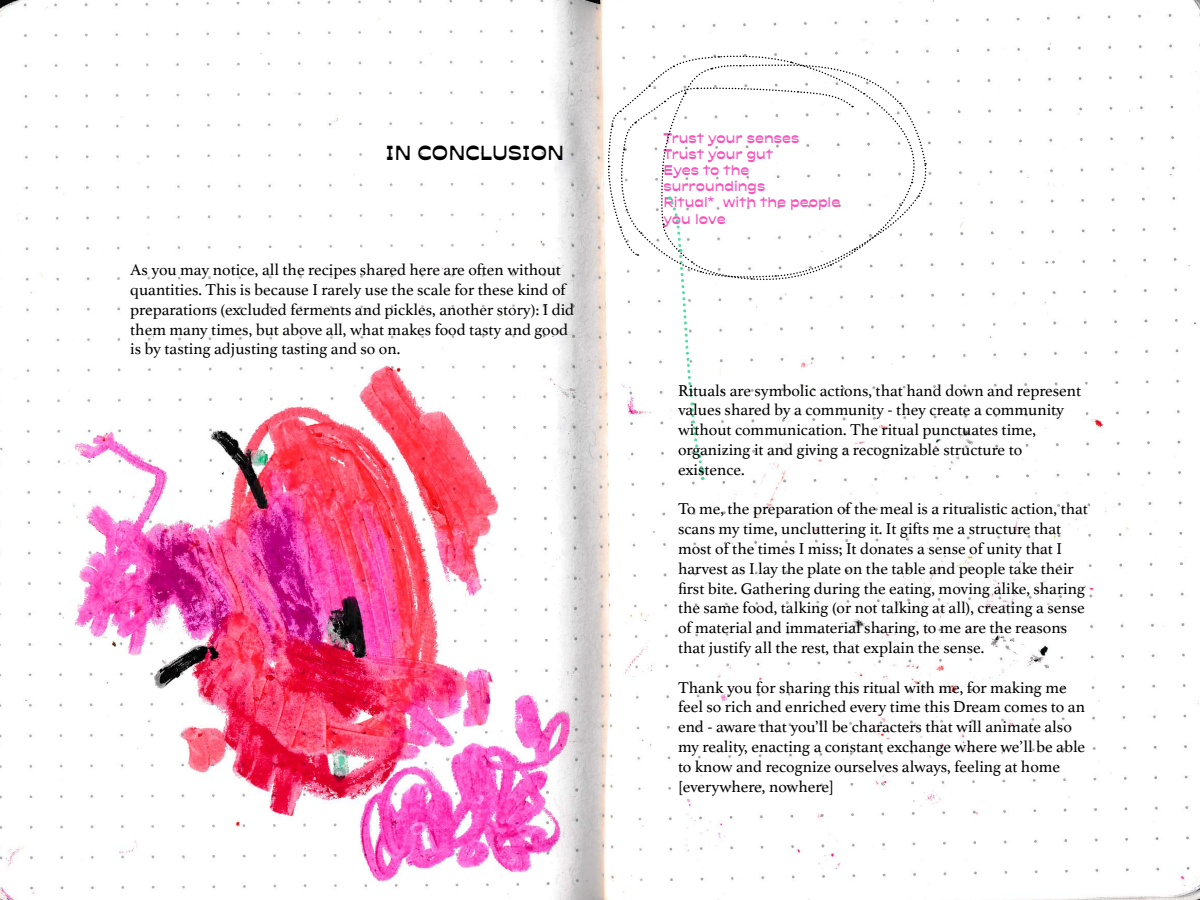
<style>
.page{position:relative;width:1200px;height:900px;background:#fff}
.page>*{position:absolute;margin:0;border:0;box-sizing:border-box;transform-origin:0 0}
.t1{font:19.5px "Antipol VF Roman";color:#000}
.t2{font:16.5px/19.8px "Athelas";color:#000}
.t3{font:13.5px/16.2px "Antipol VF Roman";color:#f455bb}
</style>
<div class="page">
<img style="left:0;top:0;width:1200px;height:900px">
<svg style="left:607px;top:55px;width:320px;height:425px"></svg>
<p class="t1" style="left:386px;top:141px;width:180px">IN CONCLUSION</p>
<p class="t2" style="left:130px;top:259px;width:446px">As you may notice, all the recipes shared here are often without quantities. This is because I rarely use the scale for these kind of preparations (excluded ferments and pickles, another story): I did them many times, but above all, what makes food tasty and good is by tasting adjusting tasting and so on.</p>
<p class="t3" style="left:664px;top:130px;width:178px">Trust your senses<br>Trust your gut<br>Eyes to the surroundings<br>Ritual* with the people you love</p>
<p class="t2" style="left:678px;top:380px;width:405px">Rituals are symbolic actions, that hand down and represent values shared by a community - they create a community without communication. The ritual punctuates time, organizing it and giving a recognizable structure to existence.</p>
<p class="t2" style="left:678px;top:499px;width:411px">To me, the preparation of the meal is a ritualistic action, that scans my time, uncluttering it. It gifts me a structure that most of the times I miss; It donates a sense of unity that I harvest as I lay the plate on the table and people take their first bite. Gathering during the eating, moving alike, sharing the same food, talking (or not talking at all), creating a sense of material and immaterial sharing, to me are the reasons that justify all the rest, that explain the sense.</p>
<p class="t2" style="left:678px;top:677px;width:409px">Thank you for sharing this ritual with me, for making me feel so rich and enriched every time this Dream comes to an end - aware that you’ll be characters that will animate also my reality, enacting a constant exchange where we’ll be able to know and recognize ourselves always, feeling at home [everywhere, nowhere]</p>
</div>
